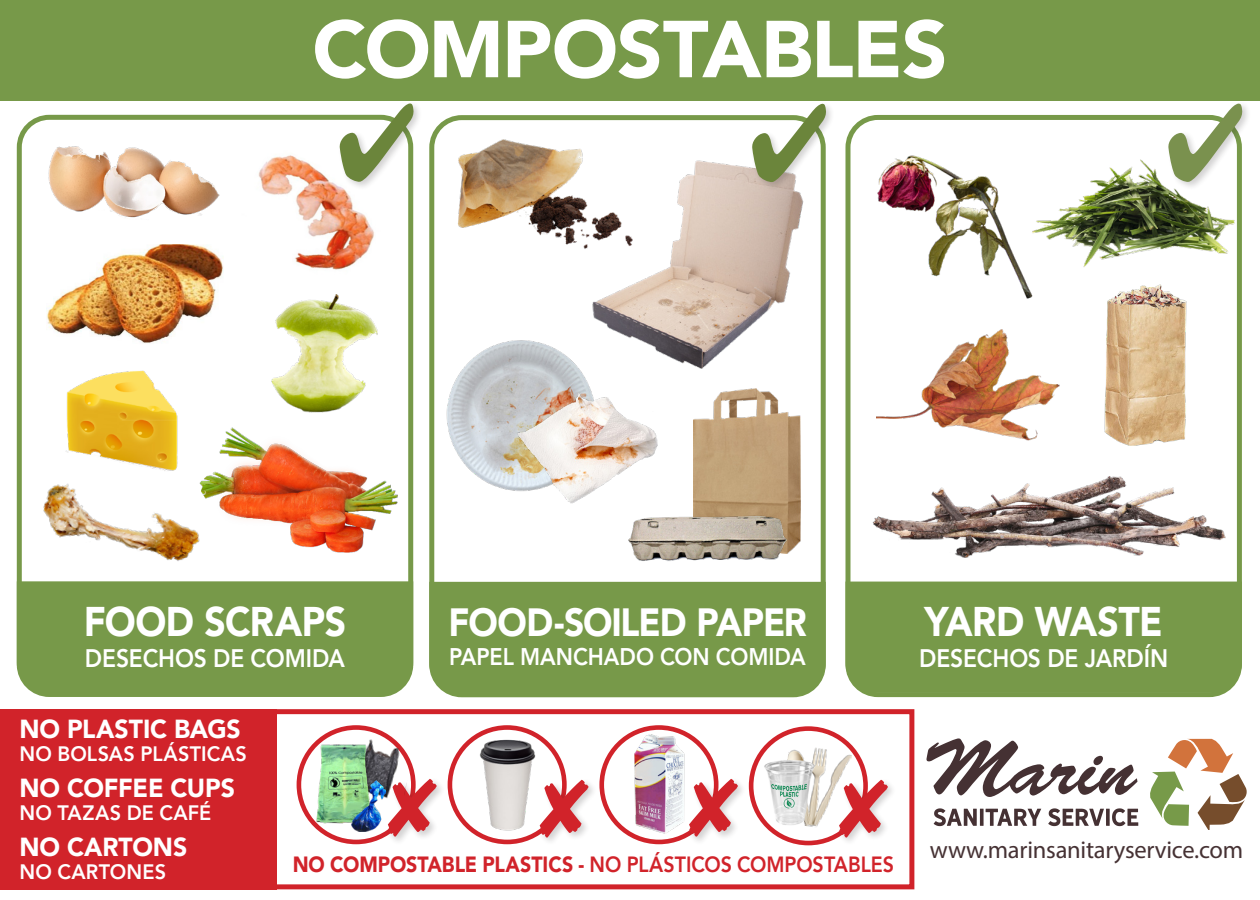
<style>
.page{position:relative;width:1260px;height:900px;background:#fff}
.page>*{position:absolute;margin:0;border:0;box-sizing:border-box;transform-origin:0 0}
.t1{font:900 79.75px "Avenir";letter-spacing:-.02em;color:#fff}
.t2{font:78.75px "Zapf Dingbats ITC";color:#d1232a}
.t3{font:900 41.5px "Avenir";letter-spacing:-.015em;color:#fff;scale:.9 1}
.t4{font:900 39.25px "Avenir";letter-spacing:-.025em;color:#fff;scale:.9 1}
.t5{font:900 26px "Avenir";letter-spacing:-.005em;color:#fff;scale:.95 1}
.t6{font:800 25.25px "Avenir";letter-spacing:-.005em;color:#fff;scale:.9 1}
.t7{font:24.5px "Myriad Pro";letter-spacing:-.01em;color:#463234}
.t8{font:800 24px "Avenir";color:#fff;scale:.9 1}
.t9{font:800 22px "Avenir";color:#d1232a;scale:.89 1}
.t10{font:800 20.75px "Avenir";letter-spacing:.005em;color:#fff;scale:.95 1}
.s1{font-weight:900}
</style>
<div class="page">
<div style="left:845px;top:115px;width:397px;height:582px;border:5px solid #779949;border-radius:30px"></div>
<div style="left:429px;top:115px;width:397px;height:582px;border:5px solid #779949;border-radius:30px"></div>
<div style="left:17px;top:115px;width:396px;height:582px;border:5px solid #779949;border-radius:30px"></div>
<svg style="left:0;top:709px;width:915px;height:181px"></svg>
<div style="left:845px;top:582px;width:397px;height:111px;background:#779949"></div>
<div style="left:0;top:0;width:1260px;height:100px;background:#779949"></div>
<div style="left:17px;top:581px;width:396px;height:112px;background:#779949"></div>
<div style="left:429px;top:582px;width:397px;height:111px;background:#779949"></div>
<div style="left:0;top:709px;width:276px;height:180px;background:#d1232a"></div>
<img style="left:48px;top:146px;width:172px;height:72px">
<img style="left:258px;top:155px;width:116px;height:115px">
<img style="left:30px;top:503px;width:180px;height:89px">
<img style="left:271px;top:294px;width:107px;height:119px">
<img style="left:47px;top:244px;width:177px;height:90px">
<img style="left:197px;top:418px;width:213px;height:144px">
<img style="left:45px;top:334px;width:163px;height:169px">
<img style="left:458px;top:139px;width:132px;height:110px">
<img style="left:591px;top:160px;width:213px;height:209px">
<img style="left:446px;top:337px;width:154px;height:154px">
<img style="left:516px;top:391px;width:142px;height:113px">
<img style="left:693px;top:388px;width:108px;height:165px">
<img style="left:628px;top:512px;width:161px;height:49px">
<img style="left:1037px;top:159px;width:205px;height:113px">
<img style="left:876px;top:329px;width:184px;height:112px">
<img style="left:877px;top:155px;width:160px;height:144px">
<img style="left:872px;top:476px;width:354px;height:82px">
<img style="left:1104px;top:284px;width:83px;height:162px">
<svg style="left:1150px;top:739px;width:97px;height:90px"></svg>
<svg style="left:926px;top:738px;width:211px;height:59px"></svg>
<svg style="left:934px;top:808px;width:107px;height:18px"></svg>
<svg style="left:1048px;top:808px;width:90px;height:18px"></svg>
<div style="left:448px;top:725px;width:119px;height:119px;border:5px solid #d1232a;border-radius:50%"></div>
<img style="left:469px;top:731px;width:76px;height:104px">
<div style="left:538px;top:778px;width:60px;height:68px;background:#231f20;opacity:.2"></div>
<div style="left:599px;top:725px;width:120px;height:119px;border:5px solid #d1232a;border-radius:50%"></div>
<img style="left:623px;top:729px;width:75px;height:110px">
<div style="left:687px;top:777px;width:60px;height:68px;background:#231f20;opacity:.2"></div>
<div style="left:297px;top:725px;width:119px;height:119px;border:5px solid #d1232a;border-radius:50%"></div>
<div style="left:386px;top:777px;width:60px;height:68px;background:#231f20;opacity:.2"></div>
<img style="left:352px;top:733px;width:62px;height:75px">
<img style="left:308px;top:736px;width:70px;height:93px">
<img style="left:352px;top:780px;width:33px;height:51px">
<div style="left:1167px;top:101px;width:84px;height:90px;background:#231f20;opacity:.2"></div>
<div style="left:338px;top:101px;width:84px;height:90px;background:#231f20;opacity:.2"></div>
<div style="left:750px;top:101px;width:85px;height:90px;background:#231f20;opacity:.2"></div>
<img style="left:778px;top:744px;width:74px;height:87px">
<div style="left:837px;top:778px;width:60px;height:68px;background:#231f20;opacity:.2"></div>
<img style="left:763px;top:754px;width:52px;height:77px">
<svg style="left:771px;top:784px;width:36px;height:24px"></svg>
<svg style="left:335px;top:102px;width:86px;height:82px"></svg>
<svg style="left:748px;top:102px;width:86px;height:82px"></svg>
<svg style="left:1164px;top:102px;width:86px;height:82px"></svg>
<svg style="left:839px;top:779px;width:49px;height:58px"></svg>
<h1 class="t1" style="left:312px;top:-19px;width:637px">COMPOSTABLES</h1>
<h3 class="t3" style="left:84px;top:586px;width:293px">FOOD SCRAPS</h3>
<p class="t6" style="left:85px;top:638px;width:291px">DESECHOS DE COMIDA</p>
<h3 class="t4" style="left:448px;top:588px;width:400px">FOOD-SOILED PAPER</h3>
<p class="t8" style="left:449px;top:638px;width:398px">PAPEL MANCHADO CON COMIDA</p>
<p class="t5" style="left:20px;top:706px;width:234px">NO PLASTIC BAGS</p>
<p class="t10" style="left:20px;top:738px;width:241px">NO BOLSAS PLÁSTICAS</p>
<p class="t5" style="left:20px;top:765px;width:228px">NO COFFEE CUPS</p>
<p class="t10" style="left:20px;top:797px;width:203px">NO TAZAS DE CAFÉ</p>
<p class="t5" style="left:20px;top:824px;width:178px">NO CARTONS</p>
<p class="t10" style="left:20px;top:856px;width:156px">NO CARTONES</p>
<p class="t9" style="left:293px;top:847px;width:677px"><span class="s1">NO COMPOSTABLE PLASTICS -</span> NO PLÁSTICOS COMPOSTABLES</p>
<h2 class="t2" style="left:386px;top:771px;width:356px">✘✘✘</h2>
<h3 class="t3" style="left:925px;top:586px;width:266px">YARD WASTE</h3>
<p class="t6" style="left:919px;top:638px;width:278px">DESECHOS DE JARDÍN</p>
<p class="t7" style="left:930px;top:834px;width:315px">www.marinsanitaryservice.com</p>
</div>
